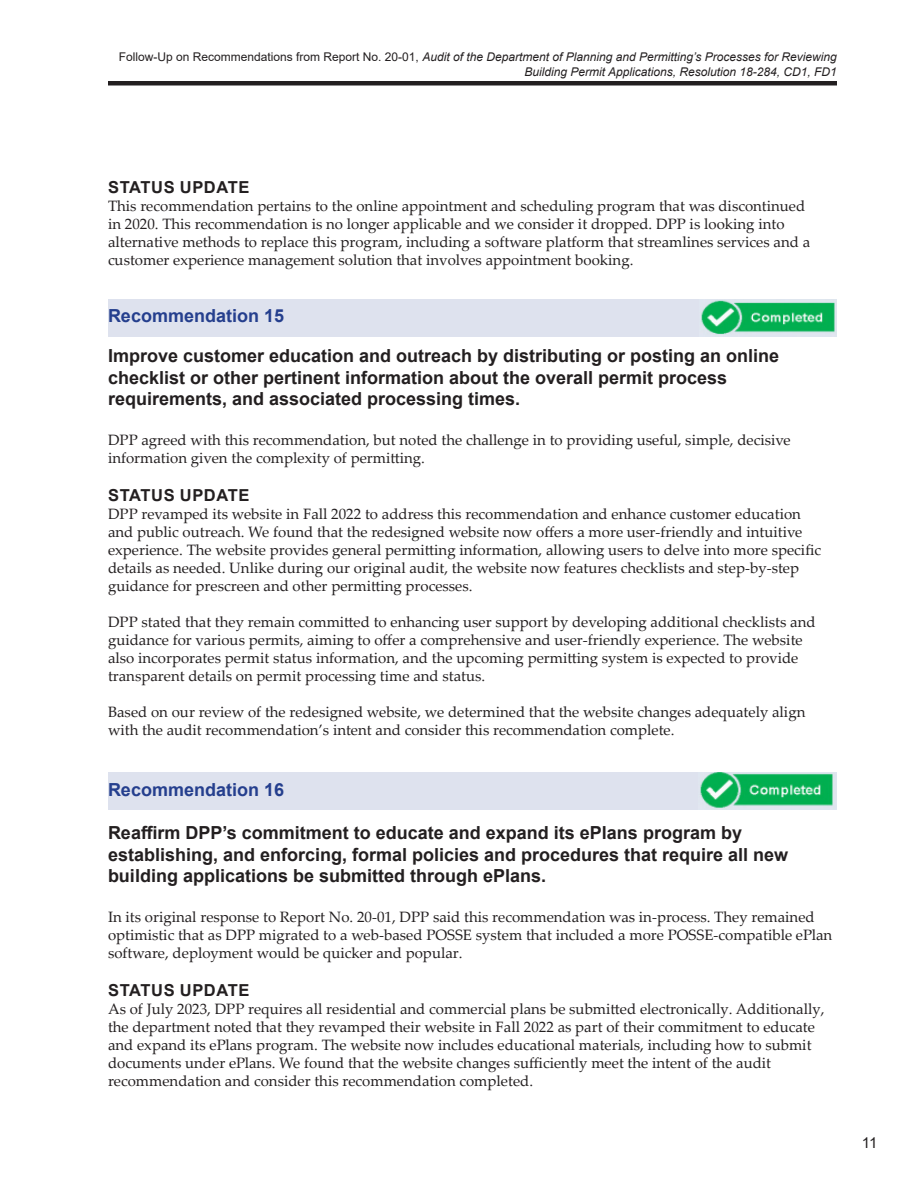
<style>
.page{position:relative;width:918px;height:1188px;background:#fff}
.page>*{position:absolute;margin:0;border:0;box-sizing:border-box;transform-origin:0 0}
.Recommendation{font:700 18px/21.6px "Arial";color:#231f20}
.Recommendation_Number{font:700 18px "Arial";color:#253f8e}
.Status_Update{font:700 16.5px "Arial";letter-spacing:.035em;color:#231f20}
.t1{font:15px/18px "Palatino Linotype";color:#231f20}
.t2{font:15px "Arial";color:#231f20}
.t3{font:italic 12px/14.4px "Arial";color:#231f20;text-align:right}
.s1{font-style:normal}
</style>
<div class="page">
<div style="left:108px;top:81px;width:729px;height:5px;background:#231f20"></div>
<div style="left:108px;top:299px;width:729px;height:38px;background:#dee2ee"></div>
<img style="left:701px;top:300px;width:134px;height:34px">
<div style="left:108px;top:772px;width:729px;height:38px;background:#dee2ee"></div>
<img style="left:700px;top:772px;width:133px;height:36px">
<p class="t3" style="left:119px;top:50px;width:720px"><span class="s1">Follow-Up on Recommendations from Report No. 20-01,</span> Audit of the Department of Planning and Permitting’s Processes for Reviewing<br>Building Permit Applications, Resolution 18-284, CD1, FD1</p>
<h4 class="Status_Update" style="left:108px;top:175px;width:143px">STATUS UPDATE</h4>
<p class="t1" style="left:108px;top:196px;width:704px">This recommendation pertains to the online appointment and scheduling program that was discontinued in 2020. This recommendation is no longer applicable and we consider it dropped. DPP is looking into alternative methods to replace this program, including a software platform that streamlines services and a customer experience management solution that involves appointment booking.</p>
<h3 class="Recommendation_Number" style="left:108px;top:303px;width:178px">Recommendation 15</h3>
<p class="Recommendation" style="left:108px;top:345px;width:673px">Improve customer education and outreach by distributing or posting an online checklist or other pertinent information about the overall permit process requirements, and associated processing times.</p>
<p class="t1" style="left:108px;top:430px;width:684px">DPP agreed with this recommendation, but noted the challenge in to providing useful, simple, decisive information given the complexity of permitting.</p>
<h4 class="Status_Update" style="left:108px;top:483px;width:143px">STATUS UPDATE</h4>
<p class="t1" style="left:108px;top:504px;width:715px">DPP revamped its website in Fall 2022 to address this recommendation and enhance customer education and public outreach. We found that the redesigned website now offers a more user-friendly and intuitive experience. The website provides general permitting information, allowing users to delve into more specific details as needed. Unlike during our original audit, the website now features checklists and step-by-step guidance for prescreen and other permitting processes.</p>
<p class="t1" style="left:108px;top:612px;width:709px">DPP stated that they remain committed to enhancing user support by developing additional checklists and guidance for various permits, aiming to offer a comprehensive and user-friendly experience. The website also incorporates permit status information, and the upcoming permitting system is expected to provide transparent details on permit processing time and status.</p>
<p class="t1" style="left:108px;top:702px;width:699px">Based on our review of the redesigned website, we determined that the website changes adequately align with the audit recommendation’s intent and consider this recommendation complete.</p>
<h3 class="Recommendation_Number" style="left:108px;top:777px;width:178px">Recommendation 16</h3>
<p class="Recommendation" style="left:108px;top:822px;width:682px">Reaffirm DPP’s commitment to educate and expand its ePlans program by establishing, and enforcing, formal policies and procedures that require all new building applications be submitted through ePlans.</p>
<p class="t1" style="left:108px;top:907px;width:726px">In its original response to Report No. 20-01, DPP said this recommendation was in-process. They remained optimistic that as DPP migrated to a web-based POSSE system that included a more POSSE-compatible ePlan software, deployment would be quicker and popular.</p>
<h4 class="Status_Update" style="left:108px;top:978px;width:143px">STATUS UPDATE</h4>
<p class="t1" style="left:108px;top:999px;width:718px">As of July 2023, DPP requires all residential and commercial plans be submitted electronically. Additionally, the department noted that they revamped their website in Fall 2022 as part of their commitment to educate and expand its ePlans program. The website now includes educational materials, including how to submit documents under ePlans. We found that the website changes sufficiently meet the intent of the audit recommendation and consider this recommendation completed.</p>
<p class="t2" style="left:862px;top:1132px;width:17px">11</p>
</div>
